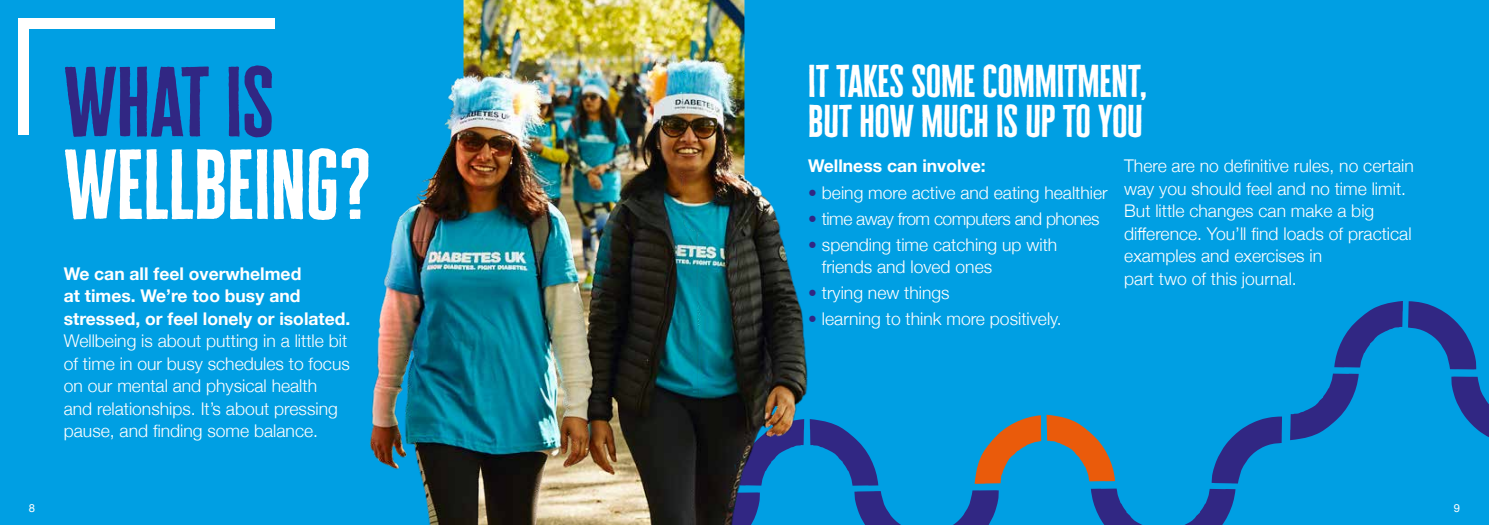
<style>
.page{position:relative;width:1489px;height:525px;background:#fff}
.page>*{position:absolute;margin:0;border:0;box-sizing:border-box;transform-origin:0 0}
.t1{font:81.25px "Cheddar Gothic Sans";color:#fff}
.t2{font:81.25px "Cheddar Gothic Sans";color:#312783}
.t3{font:37.5px/40px "Cheddar Gothic Sans";letter-spacing:-.005em;color:#fff}
.t4{font:300 17.5px/22.5px "Helvetica Neue";color:#fff}
.t5{font:700 17.5px/22.5px "Helvetica Neue";color:#fff}
.t6{font:300 17.5px "Helvetica Neue";letter-spacing:-.03em;color:#fff}
.t7{font:11.25px "Helvetica Neue";color:#fff}
.s1{color:#312783}
</style>
<div class="page">
<div style="left:0;top:0;width:754px;height:524px;background:#009fe3"></div>
<div style="left:18px;top:18px;width:256px;height:117px;background:#fff"></div>
<div style="left:29px;top:29px;width:686px;height:466px;background:#009fe3"></div>
<div style="left:744px;top:0;width:744px;height:524px;background:#009fe3"></div>
<svg style="left:1290px;top:301px;width:198px;height:140px"></svg>
<svg style="left:817px;top:420px;width:61px;height:65px"></svg>
<svg style="left:854px;top:491px;width:46px;height:33px"></svg>
<svg style="left:954px;top:414px;width:186px;height:110px"></svg>
<svg style="left:1186px;top:416px;width:95px;height:108px"></svg>
<img style="left:370px;top:0;width:447px;height:524px">
<h1 class="t2" style="left:64px;top:52px;width:211px">WHAT IS</h1>
<h1 class="t1" style="left:64px;top:135px;width:308px">WELLBEING?</h1>
<p class="t5" style="left:64px;top:262px;width:288px">We can all feel overwhelmed<br>at times. We’re too busy and stressed, or feel lonely or isolated.</p>
<p class="t4" style="left:64px;top:328px;width:287px">Wellbeing is about putting in a little bit of time in our busy schedules to focus on our mental and physical health and relationships. It’s about pressing pause, and finding some balance.</p>
<h2 class="t3" style="left:808px;top:61px;width:340px">IT TAKES SOME COMMITMENT,<br>BUT HOW MUCH IS UP TO YOU</h2>
<p class="t5" style="left:808px;top:155px;width:179px">Wellness can involve:</p>
<p class="t4" style="left:808px;top:180px;width:301px"><span class="s1">•</span> being more active and eating healthier</p>
<p class="t6" style="left:808px;top:204px;width:293px"><span class="s1">•</span> time away from computers and phones</p>
<p class="t4" style="left:821px;top:232px;width:237px;text-indent:-14px"><span class="s1">•</span> spending time catching up with friends and loved ones</p>
<p class="t4" style="left:808px;top:280px;width:143px"><span class="s1">•</span> trying new things</p>
<p class="t4" style="left:808px;top:306px;width:255px"><span class="s1">•</span> learning to think more positively.</p>
<p class="t4" style="left:1124px;top:153px;width:291px">There are no definitive rules, no certain way you should feel and no time limit.<br>But little changes can make a big difference. You’ll find loads of practical examples and exercises in<br>part two of this journal.</p>
<p class="t7" style="left:29px;top:500px;width:8px">8</p>
<p class="t7" style="left:1453px;top:500px;width:8px">9</p>
</div>
